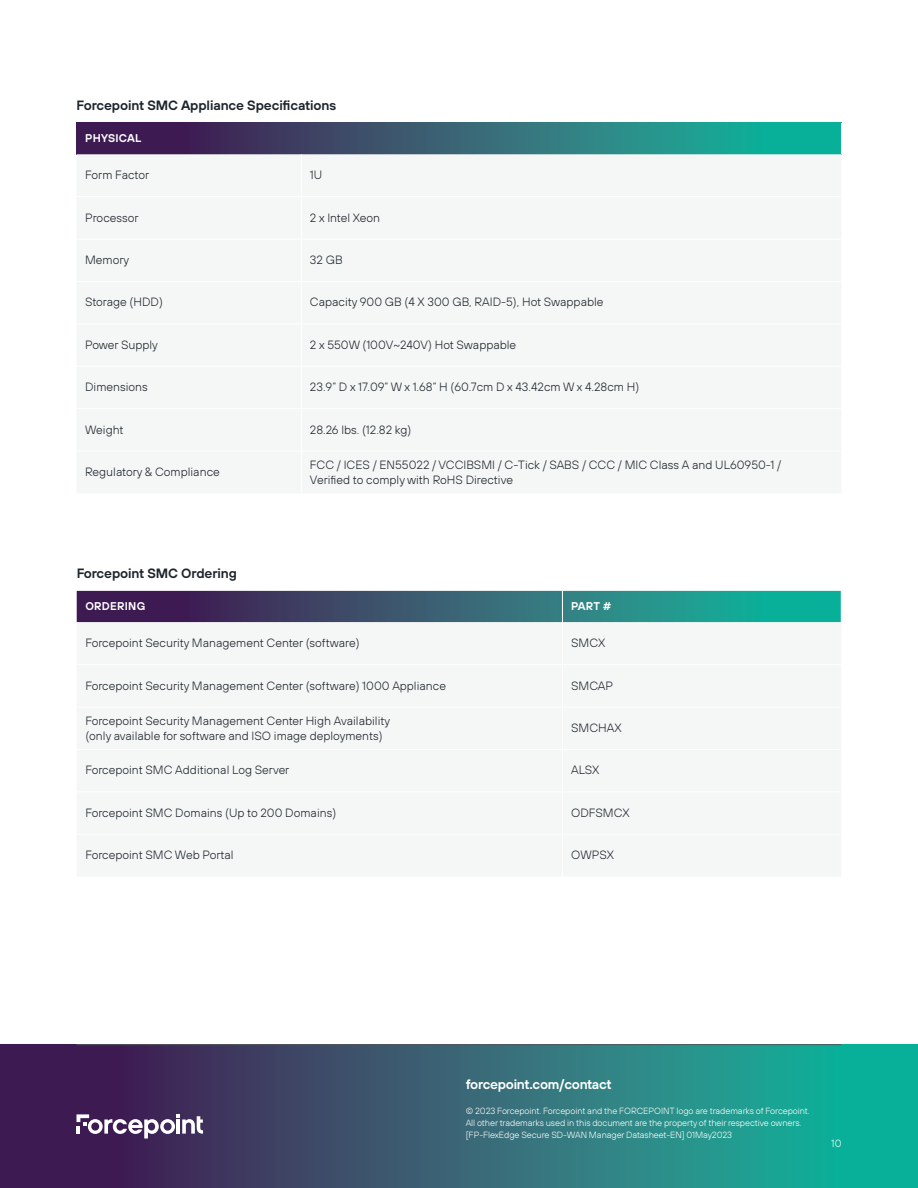
<style>
.page{position:relative;width:918px;height:1188px;background:#fff}
.page>*{position:absolute;margin:0;border:0;box-sizing:border-box;transform-origin:0 0}
.t1{font:600 13.5px "FP Sans";letter-spacing:-.01em;color:#1d252c}
.t2{font:600 13.5px "FP Sans";letter-spacing:-.02em;color:#fff}
.t3{font:300 12px/15px "FP Sans";color:#1d252c}
.t4{font:600 11.25px "FP Sans";letter-spacing:.02em;color:#fff}
.t5{font:300 10.5px "FP Sans";color:#fff}
.t6{font:300 9px/12px "FP Sans";letter-spacing:-.01em;color:#fff}
</style>
<div class="page">
<svg style="left:0;top:1045px;width:918px;height:143px;background:#306676"></svg>
<svg style="left:76px;top:1114px;width:127px;height:25px"></svg>
<hr style="left:76px;top:1044px;width:766px;height:1px;background:#52575a">
<svg style="left:76px;top:123px;width:765px;height:31px;background:#306475"></svg>
<svg style="left:77px;top:591px;width:764px;height:31px;background:#306475"></svg>
<hr style="left:562px;top:591px;width:1px;height:31px;background:#fff">
<p class="t1" style="left:76px;top:96px;width:261px">Forcepoint SMC Appliance Specifications</p>
<p class="t4" style="left:85px;top:130px;width:58px">PHYSICAL</p>
<p class="t3" style="left:85px;top:167px;width:66px">Form Factor</p>
<p class="t3" style="left:310px;top:167px;width:14px">1U</p>
<p class="t3" style="left:85px;top:210px;width:55px">Processor</p>
<p class="t3" style="left:310px;top:210px;width:72px">2 x Intel Xeon</p>
<p class="t3" style="left:85px;top:252px;width:46px">Memory</p>
<p class="t3" style="left:310px;top:252px;width:34px">32 GB</p>
<p class="t3" style="left:85px;top:295px;width:79px">Storage (HDD)</p>
<p class="t3" style="left:310px;top:295px;width:295px">Capacity 900 GB (4 X 300 GB, RAID-5), Hot Swappable</p>
<p class="t3" style="left:85px;top:337px;width:74px">Power Supply</p>
<p class="t3" style="left:310px;top:337px;width:208px">2 x 550W (100V~240V) Hot Swappable</p>
<p class="t3" style="left:85px;top:379px;width:64px">Dimensions</p>
<p class="t3" style="left:310px;top:379px;width:331px">23.9” D x 17.09” W x 1.68” H (60.7cm D x 43.42cm W x 4.28cm H)</p>
<p class="t3" style="left:85px;top:422px;width:40px">Weight</p>
<p class="t3" style="left:310px;top:422px;width:103px">28.26 lbs. (12.82 kg)</p>
<p class="t3" style="left:85px;top:464px;width:136px">Regulatory &amp; Compliance</p>
<p class="t3" style="left:310px;top:457px;width:473px">FCC / ICES / EN55022 / VCCIBSMI / C-Tick / SABS / CCC / MIC Class A and UL60950-1 /<br>Verified to comply with RoHS Directive</p>
<p class="t1" style="left:77px;top:564px;width:162px">Forcepoint SMC Ordering</p>
<p class="t4" style="left:85px;top:598px;width:61px">ORDERING</p>
<p class="t4" style="left:571px;top:598px;width:41px">PART #</p>
<p class="t3" style="left:85px;top:635px;width:276px">Forcepoint Security Management Center (software)</p>
<p class="t3" style="left:571px;top:635px;width:36px">SMCX</p>
<p class="t3" style="left:85px;top:678px;width:362px">Forcepoint Security Management Center (software) 1000 Appliance</p>
<p class="t3" style="left:571px;top:678px;width:44px">SMCAP</p>
<p class="t3" style="left:85px;top:713px;width:306px">Forcepoint Security Management Center High Availability (only available for software and ISO image deployments)</p>
<p class="t3" style="left:571px;top:720px;width:52px">SMCHAX</p>
<p class="t3" style="left:85px;top:763px;width:206px">Forcepoint SMC Additional Log Server</p>
<p class="t3" style="left:571px;top:763px;width:30px">ALSX</p>
<p class="t3" style="left:85px;top:805px;width:252px">Forcepoint SMC Domains (Up to 200 Domains)</p>
<p class="t3" style="left:571px;top:805px;width:60px">ODFSMCX</p>
<p class="t3" style="left:85px;top:847px;width:150px">Forcepoint SMC Web Portal</p>
<p class="t3" style="left:571px;top:847px;width:44px">OWPSX</p>
<p class="t2" style="left:466px;top:1075px;width:148px">forcepoint.com/contact</p>
<p class="t6" style="left:466px;top:1105px;width:345px">© 2023 Forcepoint. Forcepoint and the FORCEPOINT logo are trademarks of Forcepoint.<br>All other trademarks used in this document are the property of their respective owners. [FP-FlexEdge Secure SD-WAN Manager Datasheet-EN] 01May2023</p>
<p class="t5" style="left:831px;top:1137px;width:12px">10</p>
</div>
